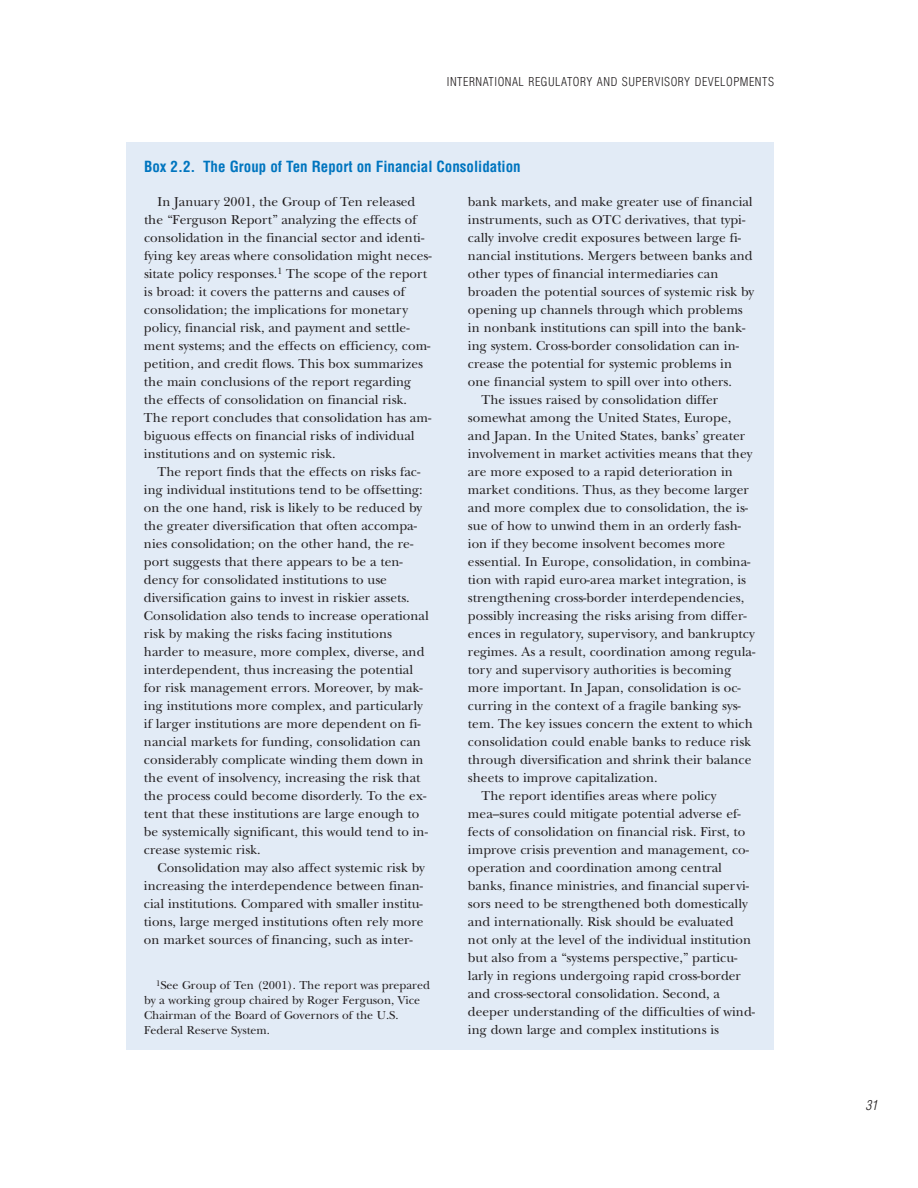
<style>
.page{position:relative;width:918px;height:1188px;background:#fff}
.page>*{position:absolute;margin:0;border:0;box-sizing:border-box;transform-origin:0 0}
.t1{font:700 condensed 15px "Helvetica";color:#0075bf}
.t2{font:13.5px/18px "New Baskerville";color:#231f20}
.t3{font:italic 300 condensed 13.5px "Helvetica";color:#231f20}
.t4{font:12px/15px "New Baskerville";color:#231f20}
.t5{font:300 condensed 12px "Helvetica";letter-spacing:.045em;color:#231f20}
</style>
<div class="page">
<div style="left:126px;top:142px;width:648px;height:908px;background:#e2ebf6"></div>
<p class="t5" style="left:447px;top:77px;width:329px">INTERNATIONAL REGULATORY AND SUPERVISORY DEVELOPMENTS</p>
<p class="t1" style="left:144px;top:160px;width:378px">Box 2.2. The Group of Ten Report on Financial Consolidation</p>
<p class="t2" style="left:144px;top:194px;width:289px;text-indent:14px">In January 2001, the Group of Ten released the “Ferguson Report” analyzing the effects of consolidation in the financial sector and identi&shy;fying key areas where consolidation might neces&shy;sitate policy responses.<sup>1</sup> The scope of the report is broad: it covers the patterns and causes of consolidation; the implications for monetary policy, financial risk, and payment and settle&shy;ment systems; and the effects on efficiency, com&shy;petition, and credit flows. This box summarizes the main conclusions of the report regarding the effects of consolidation on financial risk.<br>The report concludes that consolidation has am&shy;biguous effects on financial risks of individual institutions and on systemic risk.</p>
<p class="t2" style="left:144px;top:464px;width:286px;text-indent:14px">The report finds that the effects on risks fac&shy;ing individual institutions tend to be offsetting: on the one hand, risk is likely to be reduced by the greater diversification that often accompa&shy;nies consolidation; on the other hand, the re&shy;port suggests that there appears to be a ten&shy;dency for consolidated institutions to use diversification gains to invest in riskier assets.<br>Consolidation also tends to increase operational risk by making the risks facing institutions harder to measure, more complex, diverse, and interdependent, thus increasing the potential for risk management errors. Moreover, by mak&shy;ing institutions more complex, and particularly if larger institutions are more dependent on fi&shy;nancial markets for funding, consolidation can considerably complicate winding them down in the event of insolvency, increasing the risk that the process could become disorderly. To the ex&shy;tent that these institutions are large enough to be systemically significant, this would tend to in&shy;crease systemic risk.</p>
<p class="t2" style="left:144px;top:860px;width:282px;text-indent:14px">Consolidation may also affect systemic risk by increasing the interdependence between finan&shy;cial institutions. Compared with smaller institu&shy;tions, large merged institutions often rely more on market sources of financing, such as inter-</p>
<p class="t4" style="left:144px;top:979px;width:287px;text-indent:12px"><sup>1</sup>See Group of Ten (2001). The report was prepared by a working group chaired by Roger Ferguson, Vice Chairman of the Board of Governors of the U.S.<br>Federal Reserve System.</p>
<p class="t2" style="left:468px;top:194px;width:286px">bank markets, and make greater use of financial</p>
<p class="t2" style="left:468px;top:212px;width:279px">instruments, such as OTC derivatives, that typi-</p>
<p class="t2" style="left:468px;top:230px;width:275px">cally involve credit exposures between large fi-</p>
<p class="t2" style="left:468px;top:248px;width:286px">nancial institutions. Mergers between banks and</p>
<p class="t2" style="left:468px;top:266px;width:252px">other types of financial intermediaries can</p>
<p class="t2" style="left:468px;top:284px;width:288px">broaden the potential sources of systemic risk by</p>
<p class="t2" style="left:468px;top:302px;width:276px">opening up channels through which problems</p>
<p class="t2" style="left:468px;top:320px;width:279px">in nonbank institutions can spill into the bank-</p>
<p class="t2" style="left:468px;top:338px;width:273px">ing system. Cross-border consolidation can in-</p>
<p class="t2" style="left:468px;top:356px;width:266px">crease the potential for systemic problems in</p>
<p class="t2" style="left:468px;top:374px;width:265px">one financial system to spill over into others.</p>
<p class="t2" style="left:481px;top:392px;width:238px">The issues raised by consolidation differ</p>
<p class="t2" style="left:468px;top:410px;width:265px">somewhat among the United States, Europe,</p>
<p class="t2" style="left:468px;top:428px;width:279px">and Japan. In the United States, banks’ greater</p>
<p class="t2" style="left:468px;top:446px;width:286px">involvement in market activities means that they</p>
<p class="t2" style="left:468px;top:464px;width:267px">are more exposed to a rapid deterioration in</p>
<p class="t2" style="left:468px;top:482px;width:283px">market conditions. Thus, as they become larger</p>
<p class="t2" style="left:468px;top:500px;width:282px">and more complex due to consolidation, the is-</p>
<p class="t2" style="left:468px;top:518px;width:275px">sue of how to unwind them in an orderly fash-</p>
<p class="t2" style="left:468px;top:536px;width:259px">ion if they become insolvent becomes more</p>
<p class="t2" style="left:468px;top:554px;width:284px">essential. In Europe, consolidation, in combina-</p>
<p class="t2" style="left:468px;top:572px;width:280px">tion with rapid euro-area market integration, is</p>
<p class="t2" style="left:468px;top:590px;width:278px">strengthening cross-border interdependencies,</p>
<p class="t2" style="left:468px;top:608px;width:280px">possibly increasing the risks arising from differ-</p>
<p class="t2" style="left:468px;top:626px;width:288px">ences in regulatory, supervisory, and bankruptcy</p>
<p class="t2" style="left:468px;top:644px;width:289px">regimes. As a result, coordination among regula-</p>
<p class="t2" style="left:468px;top:662px;width:265px">tory and supervisory authorities is becoming</p>
<p class="t2" style="left:468px;top:680px;width:274px">more important. In Japan, consolidation is oc-</p>
<p class="t2" style="left:468px;top:698px;width:274px">curring in the context of a fragile banking sys-</p>
<p class="t2" style="left:468px;top:716px;width:286px">tem. The key issues concern the extent to which</p>
<p class="t2" style="left:468px;top:734px;width:285px">consolidation could enable banks to reduce risk</p>
<p class="t2" style="left:468px;top:752px;width:285px">through diversification and shrink their balance</p>
<p class="t2" style="left:468px;top:770px;width:191px">sheets to improve capitalization.</p>
<p class="t2" style="left:481px;top:788px;width:236px">The report identifies areas where policy</p>
<p class="t2" style="left:468px;top:806px;width:274px">mea–sures could mitigate potential adverse ef-</p>
<p class="t2" style="left:468px;top:824px;width:279px">fects of consolidation on financial risk. First, to</p>
<p class="t2" style="left:468px;top:842px;width:283px">improve crisis prevention and management, co-</p>
<p class="t2" style="left:468px;top:860px;width:256px">operation and coordination among central</p>
<p class="t2" style="left:468px;top:878px;width:283px">banks, finance ministries, and financial supervi-</p>
<p class="t2" style="left:468px;top:896px;width:281px">sors need to be strengthened both domestically</p>
<p class="t2" style="left:468px;top:914px;width:267px">and internationally. Risk should be evaluated</p>
<p class="t2" style="left:468px;top:932px;width:285px">not only at the level of the individual institution</p>
<p class="t2" style="left:468px;top:950px;width:271px">but also from a “systems perspective,” particu-</p>
<p class="t2" style="left:468px;top:968px;width:275px">larly in regions undergoing rapid cross-border</p>
<p class="t2" style="left:468px;top:986px;width:254px">and cross-sectoral consolidation. Second, a</p>
<p class="t2" style="left:468px;top:1004px;width:289px">deeper understanding of the difficulties of wind-</p>
<p class="t2" style="left:468px;top:1022px;width:253px">ing down large and complex institutions is</p>
<p class="t3" style="left:866px;top:1100px;width:13px">31</p>
</div>
